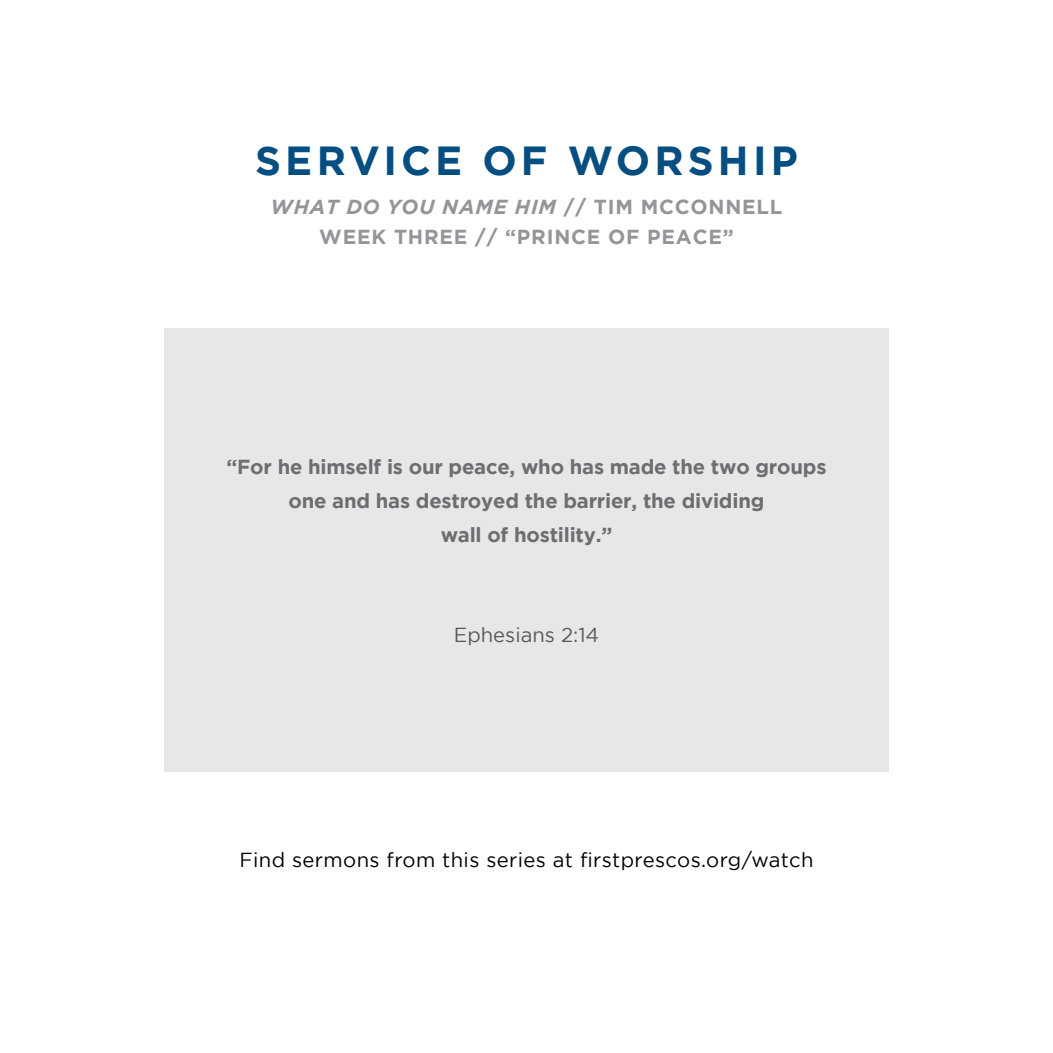
<style>
.page{position:relative;width:1053px;height:1053px;background:#fff}
.page>*{position:absolute;margin:0;border:0;box-sizing:border-box;transform-origin:0 0}
.t1{font:700 40.5px "Gotham";letter-spacing:.1em;color:#054e81}
.t2{font:700 20.25px/33.8px "Gotham";letter-spacing:-.01em;color:#6d6e71;text-align:center}
.t3{font:700 20.25px/29.2px "Gotham";letter-spacing:.04em;color:#939598;text-align:center}
.t4{font:20.25px "Gotham";letter-spacing:.02em;color:#000}
.t5{font:20.25px "Gotham";color:#58595b}
.s1{font-style:italic}
</style>
<div class="page">
<div style="left:164px;top:328px;width:725px;height:444px;background:#e6e7e8"></div>
<h1 class="t1" style="left:255px;top:137px;width:544px">SERVICE OF WORSHIP</h1>
<p class="t3" style="left:271px;top:192px;width:513px"><span class="s1">WHAT DO YOU NAME HIM</span> // TIM MCCONNELL<br>WEEK THREE // “PRINCE OF PEACE”</p>
<p class="t2" style="left:227px;top:450px;width:602px">“For he himself is our peace, who has made the two groups one and has destroyed the barrier, the dividing<br>wall of hostility.”</p>
<p class="t5" style="left:454px;top:623px;width:147px">Ephesians 2:14</p>
<p class="t4" style="left:239px;top:849px;width:576px">Find sermons from this series at firstprescos.org/watch</p>
</div>
